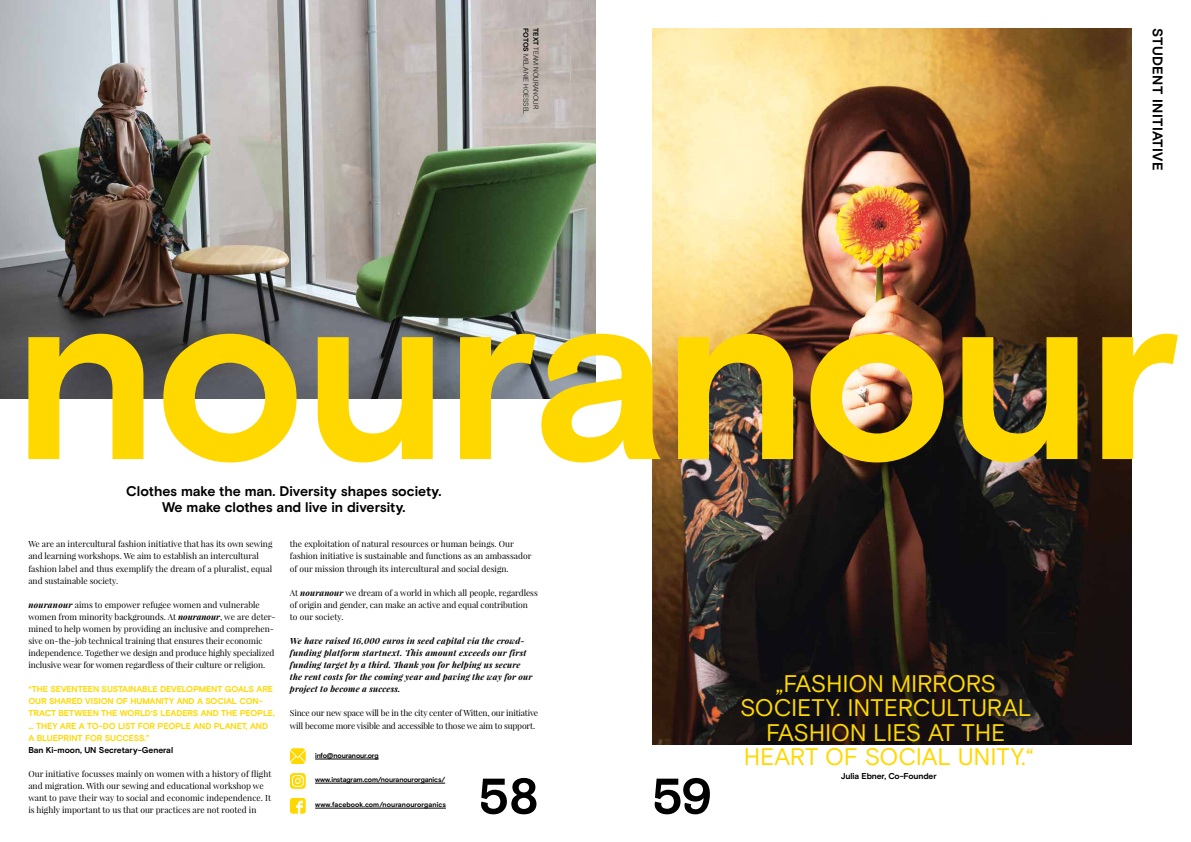
<style>
.page{position:relative;width:1191px;height:842px;background:#fff}
.page>*{position:absolute;margin:0;border:0;box-sizing:border-box;transform-origin:0 0}
.t1{font:700 245.7px "Basis Grotesque Pro";letter-spacing:-.025em;color:#ffd800}
.t2{font:700 50px "Basis Grotesque Pro";color:#000}
.t3{font:24px/24.1px "Basis Grotesque Pro";letter-spacing:-.01em;color:#ffd800;text-align:center}
.t4{font:700 14px/16px "Basis Grotesque Pro";color:#000;text-align:center}
.t5{font:700 14px "Basis Grotesque Pro";letter-spacing:.02em;color:#000}
.t6{font:8.5px/12.1px "Playfair Display";color:#000}
.t7{font:italic 700 8.5px/12.1px "Playfair Display";letter-spacing:.02em;color:#000}
.t8{font:700 8.5px/12.1px "Basis Grotesque Pro";letter-spacing:-.015em;color:#ffd800}
.t9{font:8.5px/12.1px "Playfair Display";letter-spacing:-.02em;color:#000}
.t10{font:700 8.5px "Basis Grotesque Pro";letter-spacing:-.01em;color:#000}
.t11{font:700 7px "Basis Grotesque Pro";letter-spacing:-.015em;color:#000}
.t12{font:300 7px/10px "Basis Grotesque Pro";letter-spacing:-.01em;color:#000}
.t13{font:700 7px "Basis Grotesque Pro";letter-spacing:.005em;color:#000}
.s1{font-weight:700}
.s2{font-weight:700;font-style:italic}
</style>
<div class="page">
<img style="left:0;top:0;width:595px;height:398px">
<img style="left:652px;top:28px;width:479px;height:716px">
<hr style="left:315px;top:808px;width:131px;height:1px;background:#000">
<svg style="left:290px;top:798px;width:16px;height:16px"></svg>
<svg style="left:290px;top:773px;width:16px;height:16px"></svg>
<hr style="left:315px;top:783px;width:130px;height:1px;background:#000">
<hr style="left:315px;top:759px;width:64px;height:1px;background:#000">
<svg style="left:290px;top:748px;width:16px;height:16px"></svg>
<p class="t12" style="left:541px;top:28px;width:87px;rotate:90deg"><span class="s1">TEXT</span> TEAM NOURANOUR<br><span class="s1">FOTOS</span> MELANIE HOESSEL</p>
<h3 class="t5" style="left:1165px;top:28px;width:144px;rotate:90deg">STUDENT INITIATIVE</h3>
<h1 class="t1" style="left:13px;top:230px;width:1169px">nouranour</h1>
<h3 class="t4" style="left:126px;top:484px;width:317px">Clothes make the man. Diversity shapes society.<br>We make clothes and live in diversity.</h3>
<p class="t6" style="left:28px;top:538px;width:245px">We are an intercultural fashion initiative that has its own sewing and learning workshops. We aim to establish an intercultural fashion label and thus exemplify the dream of a pluralist, equal and sustainable society.</p>
<p class="t6" style="left:28px;top:598px;width:249px"><span class="s2">nouranour</span> aims to empower refugee women and vulnerable women from minority backgrounds. At <span class="s2">nouranour</span>, we are deter&shy;mined to help women by providing an inclusive and comprehen&shy;sive on-the-job technical training that ensures their economic independence. Together we design and produce highly specialized inclusive wear for women regardless of their culture or religion.</p>
<p class="t8" style="left:28px;top:684px;width:248px">“THE SEVENTEEN SUSTAINABLE DEVELOPMENT GOALS ARE OUR SHARED VISION OF HUMANITY AND A SOCIAL CON-TRACT BETWEEN THE WORLD‘S LEADERS AND THE PEOPLE, ... THEY ARE A TO-DO LIST FOR PEOPLE AND PLANET, AND A BLUEPRINT FOR SUCCESS.”</p>
<p class="t10" style="left:28px;top:745px;width:146px">Ban Ki-moon, UN Secretary-General</p>
<p class="t6" style="left:28px;top:767px;width:244px">Our initiative focusses mainly on women with a history of flight and migration. With our sewing and educational workshop we want to pave their way to social and economic independence. It is highly important to us that our practices are not rooted in</p>
<p class="t6" style="left:290px;top:538px;width:243px">the exploitation of natural resources or human beings. Our fashion initiative is sustainable and functions as an ambassador of our mission through its intercultural and social design.</p>
<p class="t6" style="left:290px;top:586px;width:249px">At <span class="s2">nouranour</span> we dream of a world in which all people, regardless of origin and gender, can make an active and equal contribution<br>to our society.</p>
<p class="t7" style="left:290px;top:634px;width:244px">We have raised 16,000 euros in seed capital via the crowd&shy;funding platform startnext. This amount exceeds our first funding target by a third. Thank you for helping us secure the rent costs for the coming year and paving the way for our project to become a success.</p>
<p class="t9" style="left:290px;top:707px;width:250px">Since our new space will be in the city center of Witten, our initiative will become more visible and accessible to those we aim to support.</p>
<p class="t11" style="left:315px;top:751px;width:65px">info@nouranour.org</p>
<p class="t11" style="left:315px;top:776px;width:132px">www.instagram.com/nouranourorganics/</p>
<p class="t13" style="left:315px;top:801px;width:132px">www.facebook.com/nouranourorganics</p>
<h2 class="t2" style="left:478px;top:767px;width:62px">58</h2>
<h2 class="t2" style="left:652px;top:767px;width:61px">59</h2>
<h3 class="t3" style="left:740px;top:672px;width:295px">„FASHION MIRRORS<br>SOCIETY. INTERCULTURAL<br>FASHION LIES AT THE<br>HEART OF SOCIAL UNITY.“</h3>
<p class="t10" style="left:841px;top:771px;width:97px">Julia Ebner, Co-Founder</p>
</div>
